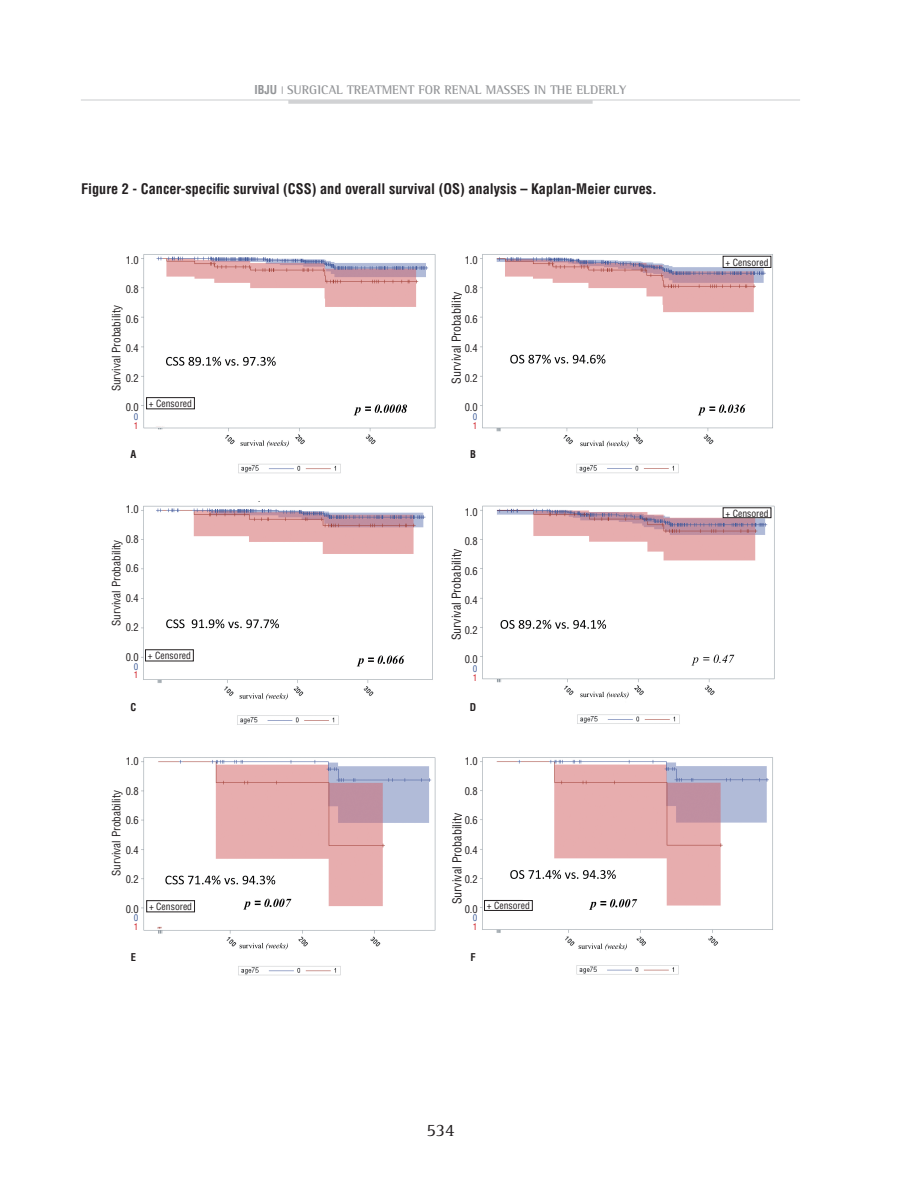
<style>
.page{position:relative;width:898px;height:1200px;background:#fff}
.page>*{position:absolute;margin:0;border:0;box-sizing:border-box;transform-origin:0 0}
.t1{font:18px "Rotis Serif";color:#231f20}
.t2{font:700 condensed 14.25px "Helvetica";color:#231f20}
.t3{font:700 12.75px "Rotis Semi Serif";color:#939598}
.t4{font:condensed 12px "Helvetica";color:#231f20}
.t5{font:condensed 11.25px "Helvetica";color:#231f20}
.t6{font:condensed 10.5px "Helvetica";color:#231f20}
.t7{font:700 condensed 10.5px "Helvetica";color:#231f20}
.t8{font:condensed 9.6px "Helvetica";color:#231f20}
.t9{font:condensed 9px "Helvetica";color:#425f9b}
.t10{font:condensed 9px "Helvetica";color:#d1232a}
.s1{font-family:"Helvetica";font-stretch:condensed;font-size:12px}
</style>
<div class="page">
<hr style="left:81px;top:99px;width:718px;height:2px;background:#dcdddf">
<hr style="left:288px;top:100px;width:304px;height:4px;background:#d1d2d4">
<img style="left:141px;top:254px;width:634px;height:722px">
<div style="left:146px;top:397px;width:48px;height:12px;background:#fff"></div>
<div style="left:146px;top:397px;width:48px;height:12px;border:1px solid #231f20"></div>
<div style="left:145px;top:649px;width:48px;height:11px;background:#fff"></div>
<div style="left:145px;top:649px;width:48px;height:12px;border:1px solid #231f20"></div>
<div style="left:147px;top:900px;width:47px;height:11px;background:#fff"></div>
<div style="left:146px;top:900px;width:49px;height:11px;border:1px solid #231f20"></div>
<div style="left:722px;top:256px;width:48px;height:11px;background:#fff"></div>
<div style="left:722px;top:507px;width:48px;height:10px;background:#fff"></div>
<div style="left:484px;top:900px;width:48px;height:10px;background:#fff"></div>
<div style="left:484px;top:900px;width:48px;height:10px;border:1px solid #231f20"></div>
<div style="left:451px;top:275px;width:15px;height:125px;background:#fff"></div>
<div style="left:451px;top:531px;width:15px;height:126px;background:#fff"></div>
<div style="left:452px;top:795px;width:14px;height:126px;background:#fff"></div>
<div style="left:462px;top:255px;width:18px;height:158px;background:#fff"></div>
<div style="left:462px;top:507px;width:18px;height:158px;background:#fff"></div>
<div style="left:463px;top:702px;width:20px;height:19px;background:#fff"></div>
<div style="left:463px;top:952px;width:20px;height:18px;background:#fff"></div>
<div style="left:463px;top:450px;width:20px;height:18px;background:#fff"></div>
<div style="left:123px;top:702px;width:20px;height:19px;background:#fff"></div>
<div style="left:123px;top:952px;width:20px;height:18px;background:#fff"></div>
<div style="left:123px;top:450px;width:20px;height:18px;background:#fff"></div>
<div style="left:462px;top:756px;width:18px;height:158px;background:#fff"></div>
<div style="left:470px;top:413px;width:10px;height:23px;background:#fff"></div>
<div style="left:470px;top:665px;width:10px;height:23px;background:#fff"></div>
<div style="left:470px;top:914px;width:10px;height:23px;background:#fff"></div>
<p class="t3" style="left:254px;top:82px;width:373px"><span class="s1">ibju</span> <sup>|</sup> SURGICAL TREATMENT FOR RENAL MASSES IN THE ELDERLY</p>
<h2 class="t2" style="left:81px;top:180px;width:577px">Figure 2 - Cancer-specific survival (CSS) and overall survival (OS) analysis – Kaplan-Meier curves.</h2>
<p class="t6" style="left:126px;top:253px;width:15px">1.0</p>
<p class="t6" style="left:126px;top:283px;width:15px">0.8</p>
<p class="t6" style="left:126px;top:312px;width:15px">0.6</p>
<p class="t6" style="left:126px;top:342px;width:15px">0.4</p>
<p class="t6" style="left:126px;top:371px;width:15px">0.2</p>
<p class="t6" style="left:126px;top:401px;width:15px">0.0</p>
<p class="t5" style="left:109px;top:391px;width:88px;rotate:-90deg">Survival Probability</p>
<p class="t9" style="left:134px;top:411px;width:6px">0</p>
<p class="t10" style="left:134px;top:419px;width:6px">1</p>
<p class="t7" style="left:130px;top:448px;width:7px">A</p>
<p class="t8" style="left:149px;top:397px;width:45px">+ Censored</p>
<p class="t6" style="left:126px;top:502px;width:15px">1.0</p>
<p class="t6" style="left:126px;top:532px;width:15px">0.8</p>
<p class="t6" style="left:126px;top:561px;width:15px">0.6</p>
<p class="t6" style="left:126px;top:591px;width:15px">0.4</p>
<p class="t6" style="left:126px;top:620px;width:15px">0.2</p>
<p class="t6" style="left:126px;top:650px;width:15px">0.0</p>
<p class="t5" style="left:109px;top:625px;width:88px;rotate:-90deg">Survival Probability</p>
<p class="t9" style="left:134px;top:660px;width:6px">0</p>
<p class="t10" style="left:134px;top:669px;width:6px">1</p>
<p class="t7" style="left:130px;top:700px;width:7px">C</p>
<p class="t8" style="left:148px;top:649px;width:45px">+ Censored</p>
<p class="t6" style="left:126px;top:754px;width:15px">1.0</p>
<p class="t6" style="left:126px;top:783px;width:15px">0.8</p>
<p class="t6" style="left:126px;top:813px;width:15px">0.6</p>
<p class="t6" style="left:126px;top:843px;width:15px">0.4</p>
<p class="t6" style="left:126px;top:872px;width:15px">0.2</p>
<p class="t6" style="left:126px;top:902px;width:15px">0.0</p>
<p class="t5" style="left:109px;top:875px;width:88px;rotate:-90deg">Survival Probability</p>
<p class="t9" style="left:134px;top:912px;width:6px">0</p>
<p class="t10" style="left:134px;top:920px;width:6px">1</p>
<p class="t7" style="left:131px;top:950px;width:7px">E</p>
<p class="t8" style="left:149px;top:900px;width:45px">+ Censored</p>
<p class="t6" style="left:464px;top:253px;width:15px">1.0</p>
<p class="t6" style="left:464px;top:283px;width:15px">0.8</p>
<p class="t6" style="left:464px;top:312px;width:15px">0.6</p>
<p class="t6" style="left:464px;top:342px;width:15px">0.4</p>
<p class="t6" style="left:464px;top:371px;width:15px">0.2</p>
<p class="t6" style="left:464px;top:401px;width:15px">0.0</p>
<p class="t4" style="left:448px;top:383px;width:93px;rotate:-90deg">Survival Probability</p>
<p class="t9" style="left:472px;top:411px;width:6px">0</p>
<p class="t10" style="left:472px;top:419px;width:6px">1</p>
<p class="t7" style="left:470px;top:448px;width:7px">B</p>
<p class="t6" style="left:464px;top:505px;width:15px">1.0</p>
<p class="t6" style="left:464px;top:535px;width:15px">0.8</p>
<p class="t6" style="left:464px;top:564px;width:15px">0.6</p>
<p class="t6" style="left:464px;top:594px;width:15px">0.4</p>
<p class="t6" style="left:464px;top:623px;width:15px">0.2</p>
<p class="t6" style="left:464px;top:653px;width:15px">0.0</p>
<p class="t7" style="left:470px;top:700px;width:8px">D</p>
<p class="t4" style="left:448px;top:640px;width:93px;rotate:-90deg">Survival Probability</p>
<p class="t9" style="left:472px;top:663px;width:6px">0</p>
<p class="t10" style="left:472px;top:671px;width:6px">1</p>
<p class="t6" style="left:464px;top:754px;width:15px">1.0</p>
<p class="t6" style="left:464px;top:783px;width:15px">0.8</p>
<p class="t6" style="left:464px;top:813px;width:15px">0.6</p>
<p class="t6" style="left:464px;top:843px;width:15px">0.4</p>
<p class="t6" style="left:464px;top:872px;width:15px">0.2</p>
<p class="t6" style="left:464px;top:902px;width:15px">0.0</p>
<p class="t4" style="left:449px;top:904px;width:93px;rotate:-90deg">Survival Probability</p>
<p class="t9" style="left:472px;top:912px;width:6px">0</p>
<p class="t10" style="left:472px;top:920px;width:6px">1</p>
<p class="t7" style="left:470px;top:950px;width:7px">F</p>
<p class="t8" style="left:486px;top:899px;width:45px">+ Censored</p>
<h1 class="t1" style="left:426px;top:1119px;width:30px">534</h1>
<p class="t8" style="left:725px;top:256px;width:45px">+ Censored</p>
<p class="t8" style="left:725px;top:507px;width:45px">+ Censored</p>
</div>
